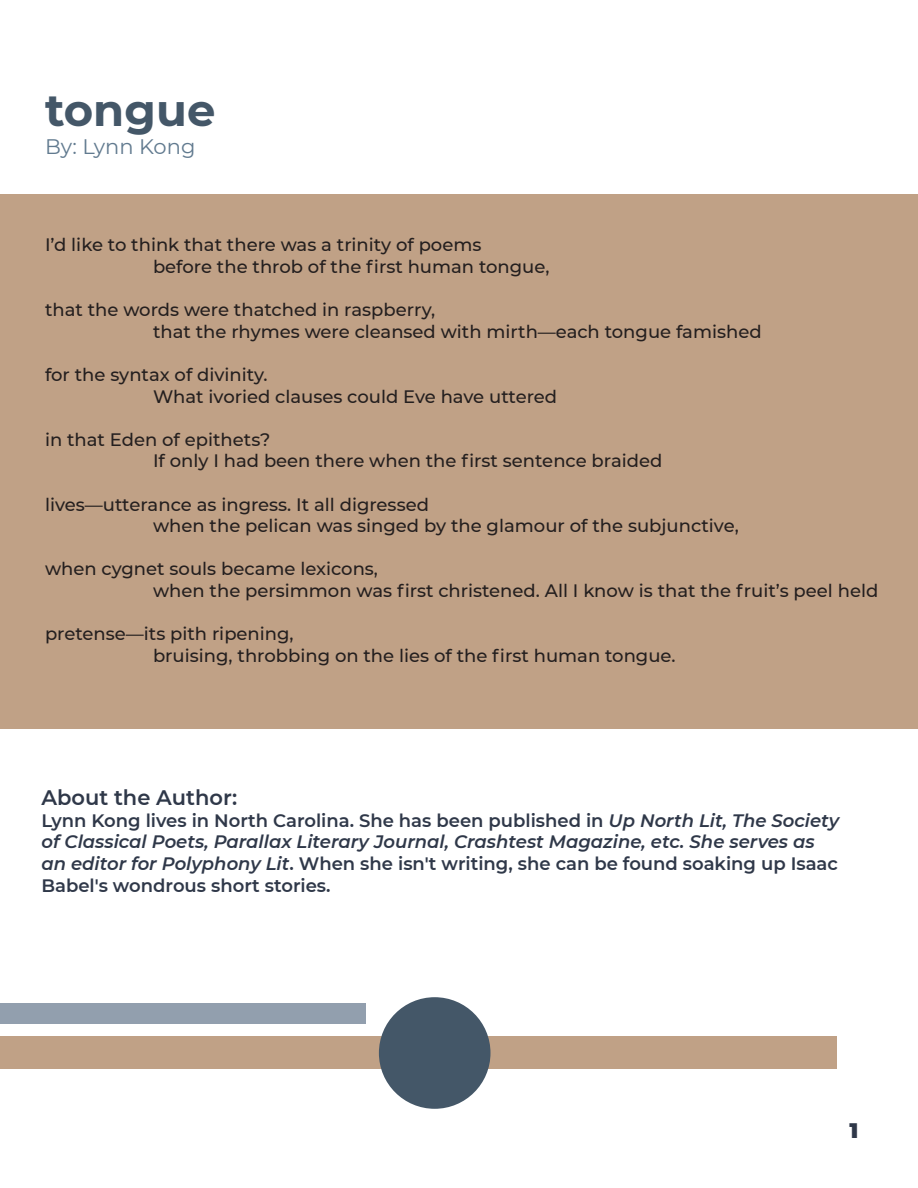
<style>
.page{position:relative;width:918px;height:1188px;background:#fff}
.page>*{position:absolute;margin:0;border:0;box-sizing:border-box;transform-origin:0 0}
.t1{font:700 45px "Montserrat";color:#445768}
.t2{font:600 21px "Montserrat";color:#2f3849}
.t3{font:21px "Montserrat";color:#617a8f}
.t4{font:900 21px "Montserrat";color:#2f3849}
.t5{font:500 18px/21.6px "Montserrat";color:#241f1f}
.t6{font:600 18px/21.6px "Montserrat";color:#2f3849}
.s1{font-style:italic}
</style>
<div class="page">
<div style="left:0;top:194px;width:918px;height:535px;background:#c0a186"></div>
<div style="left:0;top:1004px;width:365px;height:20px;background:#929fae"></div>
<div style="left:0;top:1037px;width:837px;height:32px;background:#c0a186"></div>
<div style="left:379px;top:997px;width:111px;height:112px;background:#445768;border-radius:50%"></div>
<h1 class="t1" style="left:45px;top:78px;width:172px">tongue</h1>
<p class="t3" style="left:45px;top:133px;width:152px">By: Lynn Kong</p>
<p class="t5" style="left:153px;top:234px;width:398px;text-indent:-108px">I’d like to think that there was a trinity of poems<br>before the throb of the first human tongue,</p>
<p class="t5" style="left:153px;top:298px;width:610px;text-indent:-108px">that the words were thatched in raspberry,<br>that the rhymes were cleansed with mirth—each tongue famished</p>
<p class="t5" style="left:153px;top:363px;width:406px;text-indent:-108px">for the syntax of divinity.<br>What ivoried clauses could Eve have uttered</p>
<p class="t5" style="left:153px;top:428px;width:511px;text-indent:-108px">in that Eden of epithets?<br>If only I had been there when the first sentence braided</p>
<p class="t5" style="left:153px;top:493px;width:587px;text-indent:-108px">lives—utterance as ingress. It all digressed<br>when the pelican was singed by the glamour of the subjunctive,</p>
<p class="t5" style="left:153px;top:558px;width:727px;text-indent:-108px">when cygnet souls became lexicons,<br>when the persimmon was first christened. All I know is that the fruit’s peel held</p>
<p class="t5" style="left:153px;top:622px;width:524px;text-indent:-108px">pretense—its pith ripening,<br>bruising, throbbing on the lies of the first human tongue.</p>
<p class="t2" style="left:41px;top:783px;width:197px">About the Author:</p>
<p class="t6" style="left:41px;top:809px;width:799px">Lynn Kong lives in North Carolina. She has been published in <span class="s1">Up North Lit, The Society of Classical Poets, Parallax Literary Journal, Crashtest Magazine, etc. She serves as an editor for Polyphony Lit</span>. When she isn't writing, she can be found soaking up Isaac Babel's wondrous short stories.</p>
<p class="t4" style="left:850px;top:1115px;width:10px">1</p>
</div>
